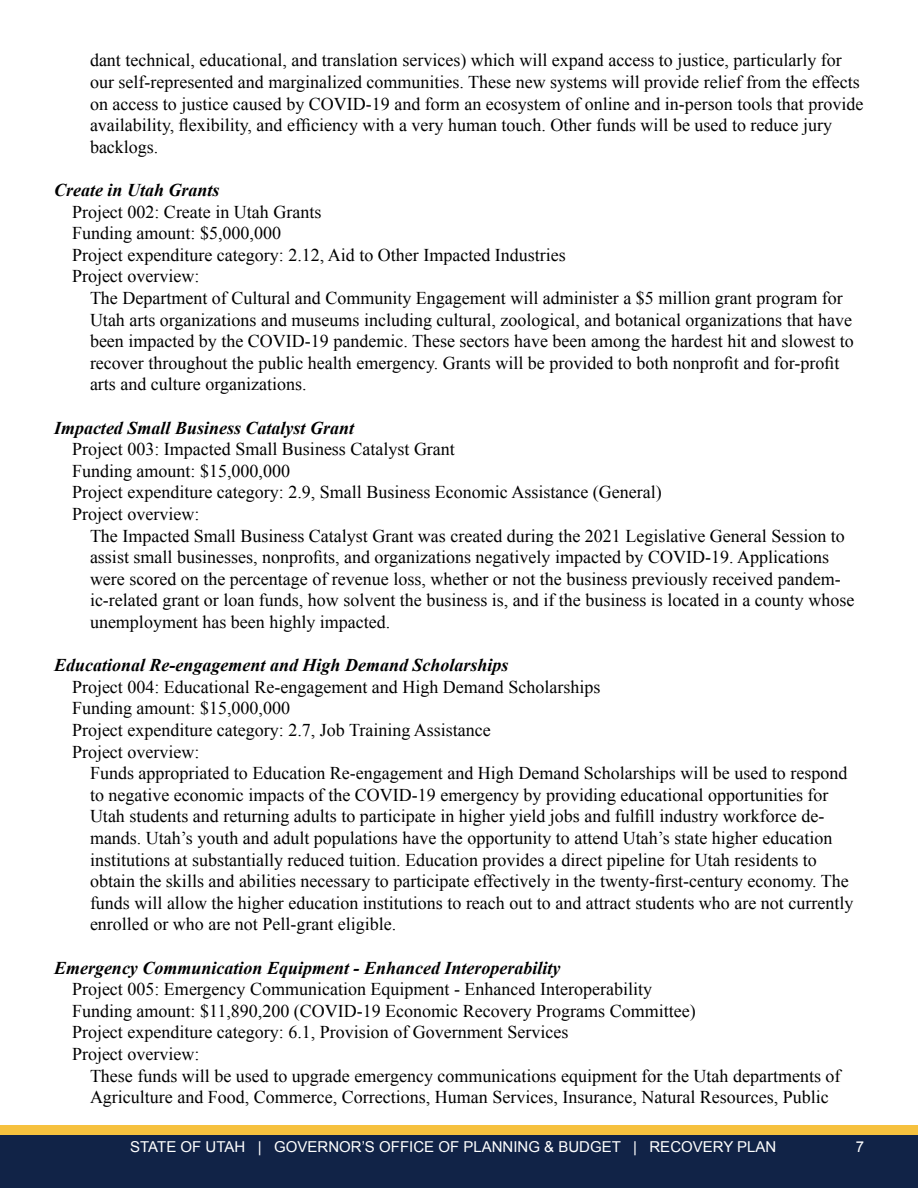
<style>
.page{position:relative;width:918px;height:1188px;background:#fff}
.page>*{position:absolute;margin:0;border:0;box-sizing:border-box;transform-origin:0 0}
.t1{font:18px/21.6px "Times New Roman";color:#000}
.t2{font:italic 700 18px "Times New Roman";color:#000}
.t3{font:15px "Arial";color:#fff}
</style>
<div class="page">
<div style="left:0;top:1125px;width:918px;height:53px;background:#f6c13e"></div>
<div style="left:1px;top:1135px;width:917px;height:52px;background:#112347"></div>
<p class="t1" style="left:90px;top:49px;width:775px">dant technical, educational, and translation services) which will expand access to justice, particularly for our self-represented and marginalized communities. These new systems will provide relief from the effects on access to justice caused by COVID-19 and form an ecosystem of online and in-person tools that provide availability, flexibility, and efficiency with a very human touch. Other funds will be used to reduce jury backlogs.</p>
<p class="t2" style="left:54px;top:178px;width:167px">Create in Utah Grants</p>
<p class="t1" style="left:72px;top:201px;width:495px">Project 002: Create in Utah Grants<br>Funding amount: $5,000,000<br>Project expenditure category: 2.12, Aid to Other Impacted Industries Project overview:</p>
<p class="t1" style="left:90px;top:287px;width:765px">The Department of Cultural and Community Engagement will administer a $5 million grant program for Utah arts organizations and museums including cultural, zoological, and botanical organizations that have been impacted by the COVID-19 pandemic. These sectors have been among the hardest hit and slowest to recover throughout the public health emergency. Grants will be provided to both nonprofit and for-profit arts and culture organizations.</p>
<p class="t2" style="left:54px;top:415px;width:302px">Impacted Small Business Catalyst Grant</p>
<p class="t1" style="left:72px;top:438px;width:591px">Project 003: Impacted Small Business Catalyst Grant<br>Funding amount: $15,000,000<br>Project expenditure category: 2.9, Small Business Economic Assistance (General)<br>Project overview:</p>
<p class="t1" style="left:90px;top:525px;width:766px">The Impacted Small Business Catalyst Grant was created during the 2021 Legislative General Session to assist small businesses, nonprofits, and organizations negatively impacted by COVID-19. Applications were scored on the percentage of revenue loss, whether or not the business previously received pandem&shy;ic-related grant or loan funds, how solvent the business is, and if the business is located in a county whose unemployment has been highly impacted.</p>
<p class="t2" style="left:54px;top:653px;width:456px">Educational Re-engagement and High Demand Scholarships</p>
<p class="t1" style="left:72px;top:676px;width:530px">Project 004: Educational Re-engagement and High Demand Scholarships Funding amount: $15,000,000<br>Project expenditure category: 2.7, Job Training Assistance<br>Project overview:</p>
<p class="t1" style="left:90px;top:762px;width:765px">Funds appropriated to Education Re-engagement and High Demand Scholarships will be used to respond to negative economic impacts of the COVID-19 emergency by providing educational opportunities for Utah students and returning adults to participate in higher yield jobs and fulfill industry workforce de&shy;mands. Utah’s youth and adult populations have the opportunity to attend Utah’s state higher education institutions at substantially reduced tuition. Education provides a direct pipeline for Utah residents to obtain the skills and abilities necessary to participate effectively in the twenty-first-century economy. The funds will allow the higher education institutions to reach out to and attract students who are not currently enrolled or who are not Pell-grant eligible.</p>
<p class="t2" style="left:54px;top:955px;width:508px">Emergency Communication Equipment - Enhanced Interoperability</p>
<p class="t1" style="left:72px;top:978px;width:625px">Project 005: Emergency Communication Equipment - Enhanced Interoperability Funding amount: $11,890,200 (COVID-19 Economic Recovery Programs Committee)<br>Project expenditure category: 6.1, Provision of Government Services<br>Project overview:</p>
<p class="t1" style="left:90px;top:1065px;width:752px">These funds will be used to upgrade emergency communications equipment for the Utah departments of<br>Agriculture and Food, Commerce, Corrections, Human Services, Insurance, Natural Resources, Public</p>
<p class="t3" style="left:130px;top:1136px;width:648px">STATE OF UTAH | GOVERNOR’S OFFICE OF PLANNING &amp; BUDGET | RECOVERY PLAN</p>
<p class="t3" style="left:856px;top:1136px;width:10px">7</p>
</div>
